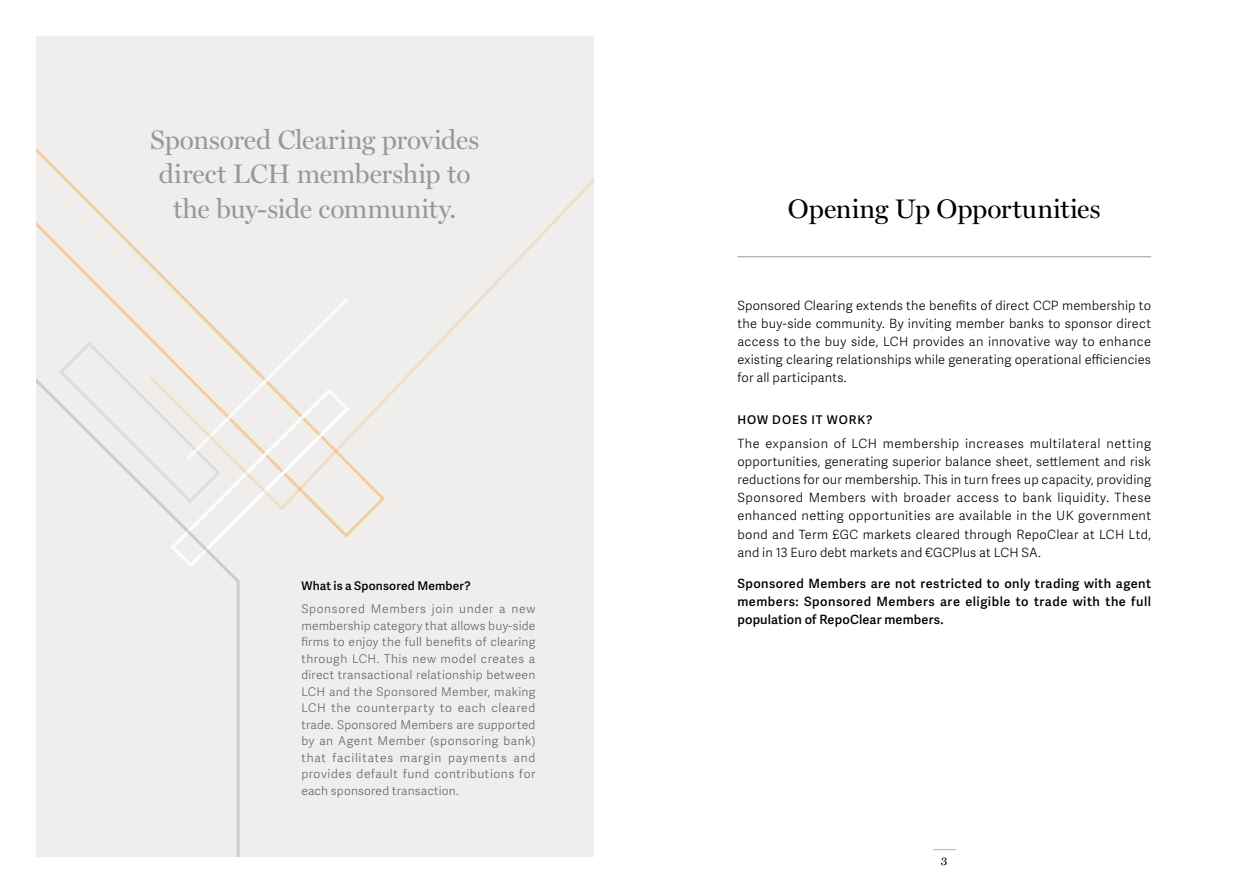
<style>
.page{position:relative;width:1259px;height:893px;background:#fff}
.page>*{position:absolute;margin:0;border:0;box-sizing:border-box;transform-origin:0 0}
.t1{font:27px/34.5px "Miller Display";letter-spacing:-.005em;color:#989899;text-align:center}
.t2{font:27px "Miller Display";color:#000}
.t3{font:300 12.75px/18px "Adelle Sans";letter-spacing:.01em;color:#000;text-align:justify}
.t4{font:600 12.75px/18px "Adelle Sans";letter-spacing:.015em;color:#000;text-align:justify}
.t5{font:300 12px/16.5px "Adelle Sans";letter-spacing:.025em;color:#61646a;text-align:justify}
.t6{font:600 12px "Adelle Sans";letter-spacing:.02em;color:#000}
.t7{font:600 12px "Adelle Sans";letter-spacing:.08em;color:#000}
.t8{font:12px "Miller Text";color:#000}
</style>
<div class="page">
<svg style="left:933px;top:849px;width:22px;height:1px"></svg>
<div style="left:36px;top:36px;width:557px;height:821px;background:#efeeed"></div>
<svg style="left:36px;top:148px;width:338px;height:387px"></svg>
<svg style="left:59px;top:298px;width:290px;height:240px"></svg>
<svg style="left:150px;top:163px;width:443px;height:347px"></svg>
<svg style="left:36px;top:324px;width:204px;height:533px"></svg>
<hr style="left:737px;top:256px;width:414px;height:1px;background:#989899">
<h1 class="t1" style="left:150px;top:123px;width:331px">Sponsored Clearing provides direct LCH membership to the buy-side community.</h1>
<p class="t6" style="left:301px;top:577px;width:171px">What is a Sponsored Member?</p>
<p class="t5" style="left:301px;top:600px;width:235px">Sponsored Members join under a new membership category that allows buy-side firms to enjoy the full benefits of clearing through LCH. This new model creates a direct transactional relationship between LCH and the Sponsored Member, making LCH the counterparty to each cleared trade. Sponsored Members are supported by an Agent Member (sponsoring bank) that facilitates margin payments and provides default fund contributions for each sponsored transaction.</p>
<h1 class="t2" style="left:788px;top:193px;width:314px">Opening Up Opportunities</h1>
<p class="t3" style="left:737px;top:296px;width:415px">Sponsored Clearing extends the benefits of direct CCP membership to the buy-side community. By inviting member banks to sponsor direct access to the buy side, LCH provides an innovative way to enhance existing clearing relationships while generating operational efficiencies for all participants.</p>
<p class="t7" style="left:737px;top:411px;width:137px">HOW DOES IT WORK?</p>
<p class="t3" style="left:737px;top:434px;width:415px">The expansion of LCH membership increases multilateral netting opportunities, generating superior balance sheet, settlement and risk reductions for our membership. This in turn frees up capacity, providing Sponsored Members with broader access to bank liquidity. These enhanced netting opportunities are available in the UK government bond and Term £GC markets cleared through RepoClear at LCH Ltd, and in 13 Euro debt markets and €GCPlus at LCH SA.</p>
<p class="t4" style="left:737px;top:575px;width:415px">Sponsored Members are not restricted to only trading with agent members: Sponsored Members are eligible to trade with the full population of RepoClear members.</p>
<p class="t8" style="left:941px;top:853px;width:8px">3</p>
</div>
